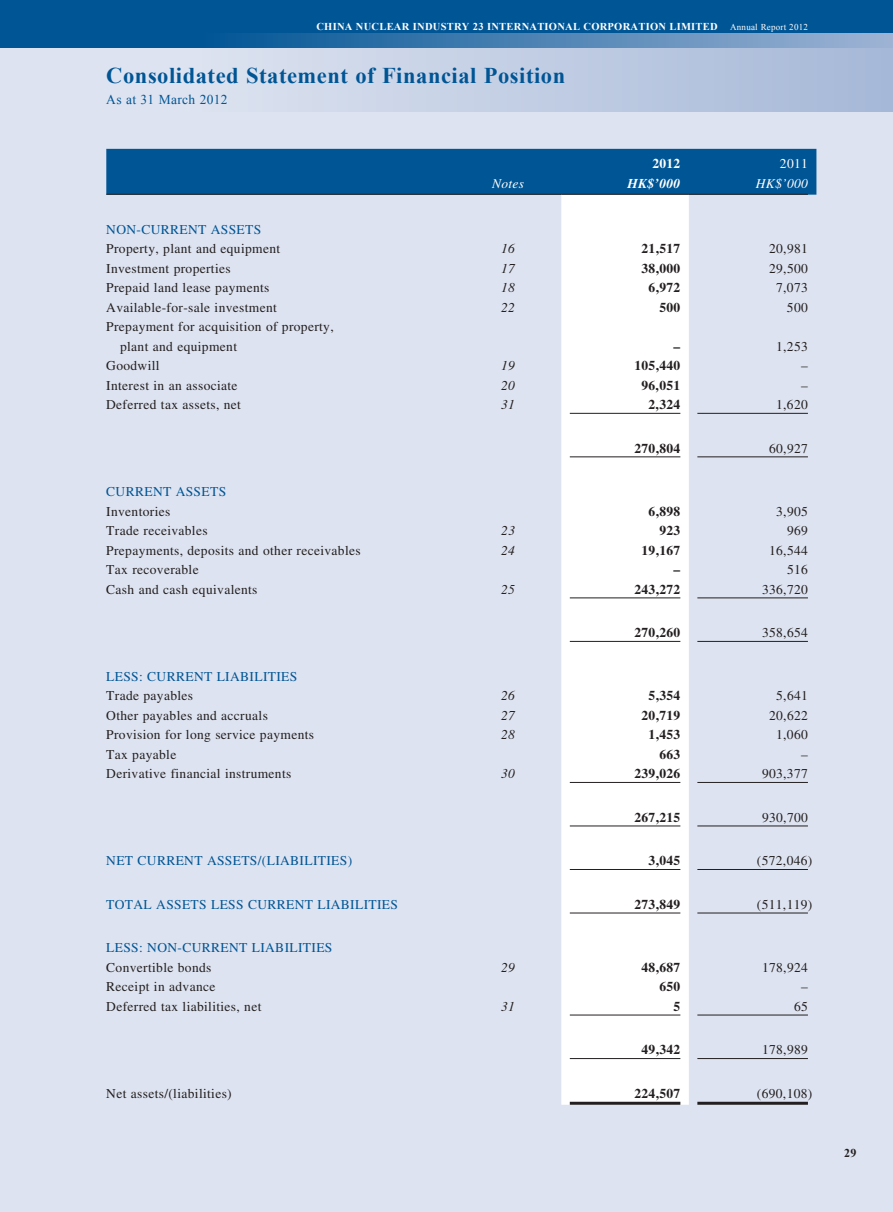
<style>
.page{position:relative;width:893px;height:1212px;background:#dde3f0}
.page>*{position:absolute;margin:0;border:0;box-sizing:border-box;transform-origin:0 0}
.t1{font:700 22.5px "Times New Roman";letter-spacing:.025em;color:#005595}
.t2{font:13.5px/19.5px "Times LT Std";letter-spacing:.025em;color:#231f20}
.t3{font:13.5px "Times LT Std";letter-spacing:.025em;color:#005595}
.t4{font:700 13.5px "Times LT Std";letter-spacing:.025em;color:#231f20}
.t5{font:italic 13.5px "Times LT Std";letter-spacing:.025em;color:#231f20}
.t6{font:13.5px "Times New Roman";letter-spacing:.025em;color:#005595}
.t7{font:italic 13.5px "Times LT Std";letter-spacing:.025em;color:#fff}
.t8{font:italic 700 13.5px "Times LT Std";color:#fff}
.t9{font:700 13.5px "Times LT Std";color:#fff}
.t10{font:13.5px "Times LT Std";color:#fff}
.t11{font:700 12px "Times New Roman";color:#231f20}
.t12{font:700 10.5px "Times New Roman";letter-spacing:.025em;color:#fff}
.s1{font-weight:400;font-size:9px}
</style>
<div class="page">
<div style="left:0;top:0;width:893px;height:47px;background:#005595"></div>
<svg style="left:202px;top:33px;width:691px;height:79px"></svg>
<div style="left:106px;top:149px;width:710px;height:46px;background:#005595"></div>
<div style="left:561px;top:195px;width:128px;height:910px;background:#fff"></div>
<hr style="left:106px;top:194px;width:349px;height:1px;background:#231f20">
<hr style="left:455px;top:194px;width:106px;height:1px;background:#231f20">
<hr style="left:561px;top:194px;width:128px;height:1px;background:#231f20">
<hr style="left:689px;top:194px;width:119px;height:1px;background:#231f20">
<hr style="left:570px;top:413px;width:110px;height:1px;background:#231f20">
<hr style="left:697px;top:413px;width:111px;height:1px;background:#231f20">
<hr style="left:570px;top:456px;width:110px;height:1px;background:#231f20">
<hr style="left:697px;top:456px;width:111px;height:1px;background:#231f20">
<hr style="left:570px;top:597px;width:110px;height:1px;background:#231f20">
<hr style="left:697px;top:597px;width:111px;height:1px;background:#231f20">
<hr style="left:570px;top:641px;width:110px;height:1px;background:#231f20">
<hr style="left:697px;top:641px;width:111px;height:1px;background:#231f20">
<hr style="left:570px;top:782px;width:110px;height:1px;background:#231f20">
<hr style="left:697px;top:782px;width:111px;height:1px;background:#231f20">
<hr style="left:570px;top:825px;width:110px;height:1px;background:#231f20">
<hr style="left:697px;top:825px;width:111px;height:1px;background:#231f20">
<hr style="left:570px;top:869px;width:110px;height:1px;background:#231f20">
<hr style="left:697px;top:869px;width:111px;height:1px;background:#231f20">
<hr style="left:570px;top:912px;width:110px;height:1px;background:#231f20">
<hr style="left:697px;top:912px;width:111px;height:1px;background:#231f20">
<hr style="left:570px;top:1015px;width:110px;height:1px;background:#231f20">
<hr style="left:697px;top:1015px;width:111px;height:1px;background:#231f20">
<hr style="left:570px;top:1058px;width:110px;height:1px;background:#231f20">
<hr style="left:697px;top:1058px;width:111px;height:1px;background:#231f20">
<hr style="left:570px;top:1102px;width:110px;height:3px;background:#231f20">
<hr style="left:697px;top:1102px;width:111px;height:3px;background:#231f20">
<p class="t12" style="left:316px;top:19px;width:493px">CHINA NUCLEAR INDUSTRY 23 INTERNATIONAL CORPORATION LIMITED <span class="s1">Annual Report 2012</span></p>
<h1 class="t1" style="left:106px;top:59px;width:460px">Consolidated Statement of Financial Position</h1>
<p class="t6" style="left:106px;top:90px;width:123px">As at 31 March 2012</p>
<p class="t9" style="left:652px;top:156px;width:30px">2012</p>
<p class="t10" style="left:780px;top:156px;width:30px">2011</p>
<p class="t7" style="left:492px;top:176px;width:34px">Notes</p>
<p class="t8" style="left:627px;top:175px;width:55px">HK$’000</p>
<p class="t7" style="left:756px;top:176px;width:54px">HK$’000</p>
<p class="t3" style="left:106px;top:222px;width:156px">NON-CURRENT ASSETS</p>
<p class="t2" style="left:106px;top:239px;width:175px">Property, plant and equipment</p>
<p class="t5" style="left:501px;top:241px;width:15px">16</p>
<p class="t4" style="left:641px;top:241px;width:40px">21,517</p>
<p class="t2" style="left:769px;top:239px;width:40px">20,981</p>
<p class="t2" style="left:106px;top:258px;width:126px">Investment properties</p>
<p class="t5" style="left:501px;top:261px;width:15px">17</p>
<p class="t4" style="left:641px;top:260px;width:40px">38,000</p>
<p class="t2" style="left:769px;top:258px;width:40px">29,500</p>
<p class="t2" style="left:106px;top:278px;width:165px">Prepaid land lease payments</p>
<p class="t5" style="left:501px;top:280px;width:15px">18</p>
<p class="t4" style="left:649px;top:279px;width:33px">6,972</p>
<p class="t2" style="left:776px;top:278px;width:33px">7,073</p>
<p class="t2" style="left:106px;top:297px;width:172px">Available-for-sale investment</p>
<p class="t5" style="left:501px;top:300px;width:15px">22</p>
<p class="t4" style="left:659px;top:299px;width:22px">500</p>
<p class="t2" style="left:787px;top:297px;width:22px">500</p>
<p class="t2" style="left:120px;top:317px;width:215px;text-indent:-14px">Prepayment for acquisition of property, plant and equipment</p>
<p class="t4" style="left:674px;top:338px;width:8px">–</p>
<p class="t2" style="left:776px;top:336px;width:33px">1,253</p>
<p class="t2" style="left:106px;top:356px;width:55px">Goodwill</p>
<p class="t5" style="left:501px;top:358px;width:15px">19</p>
<p class="t4" style="left:634px;top:357px;width:47px">105,440</p>
<p class="t2" style="left:801px;top:356px;width:8px">–</p>
<p class="t2" style="left:106px;top:375px;width:133px">Interest in an associate</p>
<p class="t5" style="left:501px;top:378px;width:15px">20</p>
<p class="t4" style="left:641px;top:377px;width:40px">96,051</p>
<p class="t2" style="left:801px;top:375px;width:8px">–</p>
<p class="t2" style="left:106px;top:395px;width:136px">Deferred tax assets, net</p>
<p class="t5" style="left:501px;top:397px;width:15px">31</p>
<p class="t4" style="left:648px;top:396px;width:33px">2,324</p>
<p class="t2" style="left:776px;top:395px;width:33px">1,620</p>
<p class="t4" style="left:634px;top:440px;width:47px">270,804</p>
<p class="t2" style="left:769px;top:438px;width:40px">60,927</p>
<p class="t3" style="left:106px;top:484px;width:121px">CURRENT ASSETS</p>
<p class="t2" style="left:106px;top:501px;width:66px">Inventories</p>
<p class="t4" style="left:649px;top:503px;width:33px">6,898</p>
<p class="t2" style="left:776px;top:501px;width:33px">3,905</p>
<p class="t2" style="left:106px;top:521px;width:103px">Trade receivables</p>
<p class="t5" style="left:501px;top:523px;width:15px">23</p>
<p class="t4" style="left:659px;top:523px;width:22px">923</p>
<p class="t2" style="left:787px;top:521px;width:22px">969</p>
<p class="t2" style="left:106px;top:540px;width:256px">Prepayments, deposits and other receivables</p>
<p class="t5" style="left:501px;top:543px;width:15px">24</p>
<p class="t4" style="left:641px;top:542px;width:40px">19,167</p>
<p class="t2" style="left:769px;top:540px;width:40px">16,544</p>
<p class="t2" style="left:106px;top:560px;width:94px">Tax recoverable</p>
<p class="t4" style="left:674px;top:562px;width:8px">–</p>
<p class="t2" style="left:787px;top:560px;width:22px">516</p>
<p class="t2" style="left:106px;top:579px;width:153px">Cash and cash equivalents</p>
<p class="t5" style="left:501px;top:582px;width:15px">25</p>
<p class="t4" style="left:634px;top:581px;width:47px">243,272</p>
<p class="t2" style="left:762px;top:579px;width:47px">336,720</p>
<p class="t4" style="left:634px;top:625px;width:47px">270,260</p>
<p class="t2" style="left:762px;top:623px;width:47px">358,654</p>
<p class="t3" style="left:106px;top:669px;width:193px">LESS: CURRENT LIABILITIES</p>
<p class="t2" style="left:106px;top:686px;width:88px">Trade payables</p>
<p class="t5" style="left:501px;top:688px;width:15px">26</p>
<p class="t4" style="left:649px;top:688px;width:33px">5,354</p>
<p class="t2" style="left:776px;top:686px;width:33px">5,641</p>
<p class="t2" style="left:106px;top:705px;width:163px">Other payables and accruals</p>
<p class="t5" style="left:501px;top:708px;width:15px">27</p>
<p class="t4" style="left:641px;top:707px;width:40px">20,719</p>
<p class="t2" style="left:769px;top:705px;width:40px">20,622</p>
<p class="t2" style="left:106px;top:725px;width:209px">Provision for long service payments</p>
<p class="t5" style="left:501px;top:727px;width:15px">28</p>
<p class="t4" style="left:649px;top:727px;width:33px">1,453</p>
<p class="t2" style="left:776px;top:725px;width:33px">1,060</p>
<p class="t2" style="left:106px;top:744px;width:72px">Tax payable</p>
<p class="t4" style="left:659px;top:746px;width:22px">663</p>
<p class="t2" style="left:801px;top:744px;width:8px">–</p>
<p class="t2" style="left:106px;top:764px;width:187px">Derivative financial instruments</p>
<p class="t5" style="left:501px;top:766px;width:15px">30</p>
<p class="t4" style="left:634px;top:766px;width:47px">239,026</p>
<p class="t2" style="left:762px;top:764px;width:47px">903,377</p>
<p class="t4" style="left:634px;top:809px;width:47px">267,215</p>
<p class="t2" style="left:762px;top:807px;width:47px">930,700</p>
<p class="t3" style="left:106px;top:853px;width:247px">NET CURRENT ASSETS/(LIABILITIES)</p>
<p class="t4" style="left:649px;top:853px;width:33px">3,045</p>
<p class="t2" style="left:757px;top:851px;width:57px">(572,046)</p>
<p class="t3" style="left:106px;top:897px;width:293px">TOTAL ASSETS LESS CURRENT LIABILITIES</p>
<p class="t4" style="left:634px;top:896px;width:47px">273,849</p>
<p class="t2" style="left:757px;top:894px;width:57px">(511,119)</p>
<p class="t3" style="left:106px;top:940px;width:228px">LESS: NON-CURRENT LIABILITIES</p>
<p class="t2" style="left:106px;top:957px;width:107px">Convertible bonds</p>
<p class="t5" style="left:501px;top:960px;width:15px">29</p>
<p class="t4" style="left:641px;top:959px;width:40px">48,687</p>
<p class="t2" style="left:762px;top:957px;width:47px">178,924</p>
<p class="t2" style="left:106px;top:977px;width:111px">Receipt in advance</p>
<p class="t4" style="left:659px;top:979px;width:22px">650</p>
<p class="t2" style="left:801px;top:977px;width:8px">–</p>
<p class="t2" style="left:106px;top:996px;width:157px">Deferred tax liabilities, net</p>
<p class="t5" style="left:501px;top:999px;width:15px">31</p>
<p class="t4" style="left:674px;top:998px;width:8px">5</p>
<p class="t2" style="left:794px;top:996px;width:15px">65</p>
<p class="t4" style="left:642px;top:1042px;width:40px">49,342</p>
<p class="t2" style="left:762px;top:1040px;width:47px">178,989</p>
<p class="t2" style="left:106px;top:1083px;width:127px">Net assets/(liabilities)</p>
<p class="t4" style="left:634px;top:1085px;width:47px">224,507</p>
<p class="t2" style="left:757px;top:1083px;width:57px">(690,108)</p>
<p class="t11" style="left:844px;top:1145px;width:14px">29</p>
</div>
